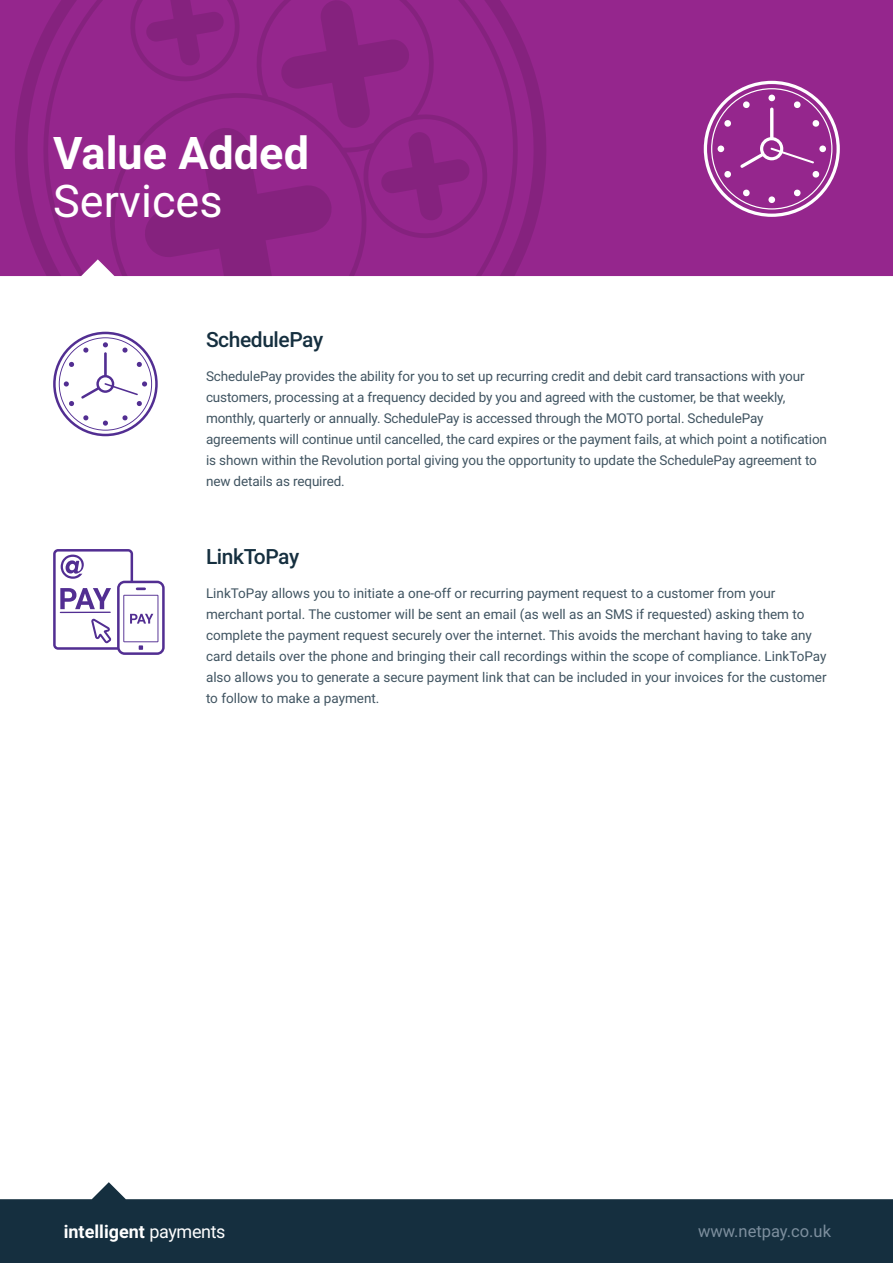
<style>
.page{position:relative;width:893px;height:1263px;background:#fff}
.page>*{position:absolute;margin:0;border:0;box-sizing:border-box;transform-origin:0 0}
.t1{font:700 45px "Roboto";color:#fff}
.t2{font:45px "Roboto";color:#fff}
.t3{font:500 21px "Roboto";letter-spacing:-.02em;color:#152f3f}
.t4{font:700 18px "Roboto";color:#fff}
.t5{font:16.5px "Roboto";color:#7d8f9e}
.t6{font:13.5px/21px "Roboto";letter-spacing:-.01em;color:#405461}
.s1{font-weight:400}
</style>
<div class="page">
<div style="left:568px;top:0;width:325px;height:276px;background:#95268d"></div>
<svg style="left:0;top:0;width:568px;height:276px;background:#93258b"></svg>
<svg style="left:24px;top:0;width:513px;height:276px;background:#902588"></svg>
<svg style="left:0;top:1182px;width:893px;height:81px;fill:#152f3f"></svg>
<svg style="left:53px;top:332px;width:105px;height:104px"></svg>
<svg style="left:704px;top:81px;width:136px;height:136px;background:#a4459d"></svg>
<svg style="left:53px;top:549px;width:112px;height:106px"></svg>
<p class="t1" style="left:53px;top:121px;width:257px">Value Added</p>
<p class="t2" style="left:53px;top:169px;width:171px">Services</p>
<p class="t3" style="left:206px;top:325px;width:119px">SchedulePay</p>
<p class="t6" style="left:206px;top:365px;width:622px">SchedulePay provides the ability for you to set up recurring credit and debit card transactions with your customers, processing at a frequency decided by you and agreed with the customer, be that weekly, monthly, quarterly or annually. SchedulePay is accessed through the MOTO portal. SchedulePay agreements will continue until cancelled, the card expires or the payment fails, at which point a notification is shown within the Revolution portal giving you the opportunity to update the SchedulePay agreement to new details as required.</p>
<p class="t3" style="left:206px;top:542px;width:95px">LinkToPay</p>
<p class="t6" style="left:206px;top:582px;width:622px">LinkToPay allows you to initiate a one-off or recurring payment request to a customer from your merchant portal. The customer will be sent an email (as well as an SMS if requested) asking them to complete the payment request securely over the internet. This avoids the merchant having to take any card details over the phone and bringing their call recordings within the scope of compliance. LinkToPay also allows you to generate a secure payment link that can be included in your invoices for the customer to follow to make a payment.</p>
<p class="t4" style="left:64px;top:1219px;width:163px">intelligent <span class="s1">payments</span></p>
<p class="t5" style="left:698px;top:1220px;width:135px">www.netpay.co.uk</p>
</div>
